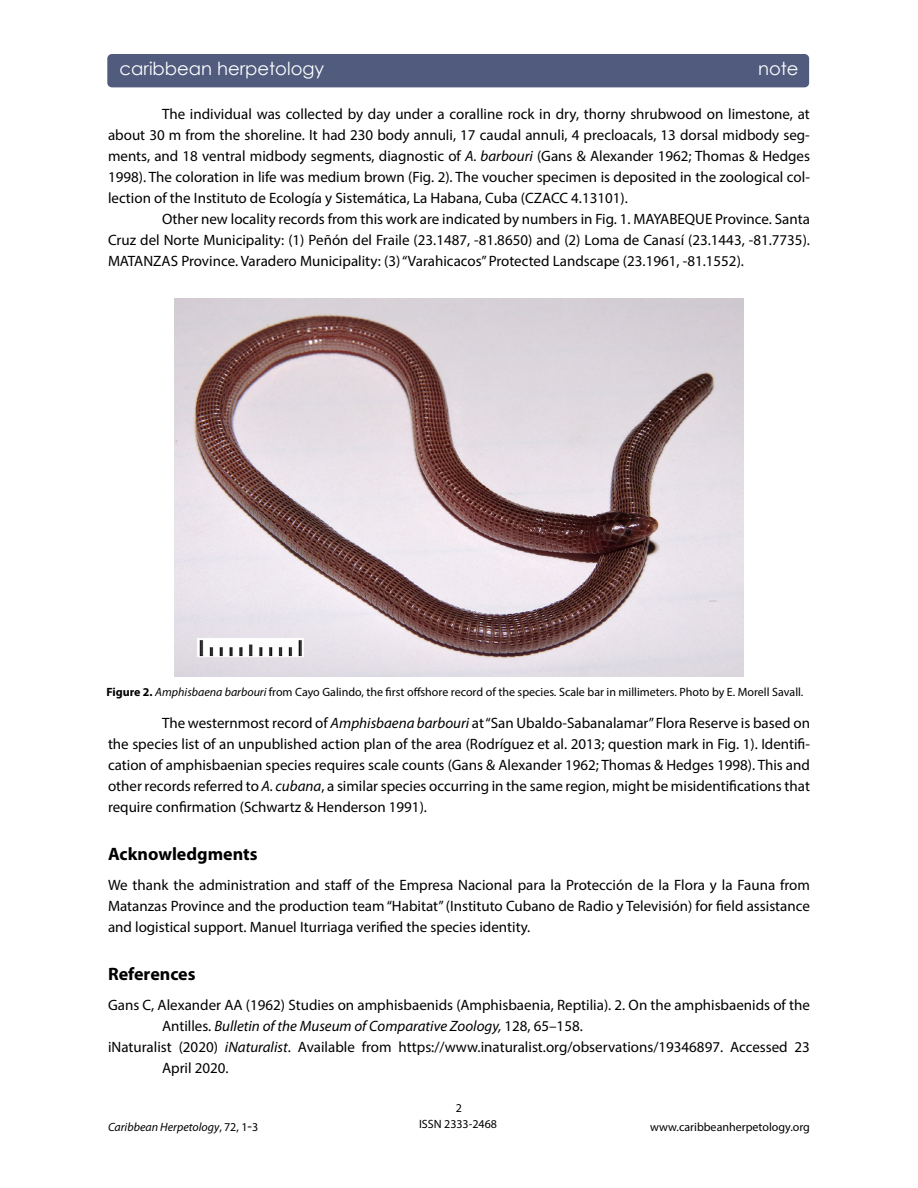
<style>
.page{position:relative;width:918px;height:1188px;background:#fff}
.page>*{position:absolute;margin:0;border:0;box-sizing:border-box;transform-origin:0 0}
.t1{font:700 18px "Myriad Pro";color:#000}
.t2{font:18px "Century Gothic";color:#fff}
.t3{font:15px/21px "Myriad Pro";color:#000;text-align:justify}
.t4{font:italic 15px "Myriad Pro";color:#000}
.t5{font:12px/16.2px "Myriad Pro";color:#000;text-align:center}
.t6{font:italic 12px "Myriad Pro";color:#000}
.s1{font-style:italic}
.s2{font-weight:700}
.s3{font-style:normal}
.s4{font-style:normal;font-size:15px}
</style>
<div class="page">
<div style="left:107px;top:54px;width:702px;height:33px;background:#505b7e;border-radius:5px"></div>
<img style="left:174px;top:298px;width:570px;height:378px">
<p class="t2" style="left:120px;top:58px;width:206px">caribbean herpetology</p>
<p class="t2" style="left:758px;top:58px;width:42px">note</p>
<p class="t3" style="left:108px;top:103px;width:704px;text-indent:54px">The individual was collected by day under a coralline rock in dry, thorny shrubwood on limestone, at about 30 m from the shoreline. It had 230 body annuli, 17 caudal annuli, 4 precloacals, 13 dorsal midbody seg&shy;ments, and 18 ventral midbody segments, diagnostic of <span class="s1">A. barbouri</span> (Gans &amp; Alexander 1962; Thomas &amp; Hedges 1998). The coloration in life was medium brown (Fig. 2). The voucher specimen is deposited in the zoological col&shy;lection of the Instituto de Ecología y Sistemática, La Habana, Cuba (CZACC 4.13101).</p>
<p class="t3" style="left:108px;top:208px;width:704px;text-indent:54px">Other new locality records from this work are indicated by numbers in Fig. 1. MAYABEQUE Province. Santa Cruz del Norte Municipality: (1) Peñón del Fraile (23.1487, -81.8650) and (2) Loma de Canasí (23.1443, -81.7735).<br>MATANZAS Province. Varadero Municipality: (3) “Varahicacos” Protected Landscape (23.1961, -81.1552).</p>
<p class="t5" style="left:106px;top:684px;width:698px"><span class="s2">Figure 2.</span> <span class="s1">Amphisbaena barbouri</span> from Cayo Galindo, the first offshore record of the species. Scale bar in millimeters. Photo by E. Morell Savall.</p>
<p class="t3" style="left:108px;top:712px;width:704px;text-indent:54px">The westernmost record of <span class="s1">Amphisbaena barbouri</span> at “San Ubaldo-Sabanalamar” Flora Reserve is based on the species list of an unpublished action plan of the area (Rodríguez et al. 2013; question mark in Fig. 1). Identifi&shy;cation of amphisbaenian species requires scale counts (Gans &amp; Alexander 1962; Thomas &amp; Hedges 1998). This and other records referred to <span class="s1">A. cubana</span>, a similar species occurring in the same region, might be misidentifications that require confirmation (Schwartz &amp; Henderson 1991).</p>
<p class="t1" style="left:108px;top:842px;width:151px">Acknowledgments</p>
<p class="t3" style="left:108px;top:874px;width:704px">We thank the administration and staff of the Empresa Nacional para la Protección de la Flora y la Fauna from Matanzas Province and the production team “Habitat” (Instituto Cubano de Radio y Televisión) for field assistance and logistical support. Manuel Iturriaga verified the species identity.</p>
<p class="t1" style="left:108px;top:962px;width:89px">References</p>
<p class="t3" style="left:108px;top:994px;width:704px">Gans C, Alexander AA (1962) Studies on amphisbaenids (Amphisbaenia, Reptilia). 2. On the amphisbaenids of the</p>
<p class="t4" style="left:162px;top:1017px;width:422px"><span class="s3">Antilles.</span> Bulletin of the Museum of Comparative Zoology, <span class="s3">128, 65–158.</span></p>
<p class="t3" style="left:108px;top:1036px;width:704px">iNaturalist (2020) <span class="s1">iNaturalist</span>. Available from https://www.inaturalist.org/observations/19346897. Accessed 23</p>
<p class="t3" style="left:162px;top:1057px;width:68px">April 2020.</p>
<p class="t5" style="left:419px;top:1100px;width:80px">2<br>ISSN 2333-2468</p>
<p class="t6" style="left:108px;top:1119px;width:152px">Caribbean Herpetology<span class="s3">, 72, 1</span><span class="s4">-</span><span class="s3">3</span></p>
<p class="t5" style="left:650px;top:1118px;width:161px">www.caribbeanherpetology.org</p>
</div>
